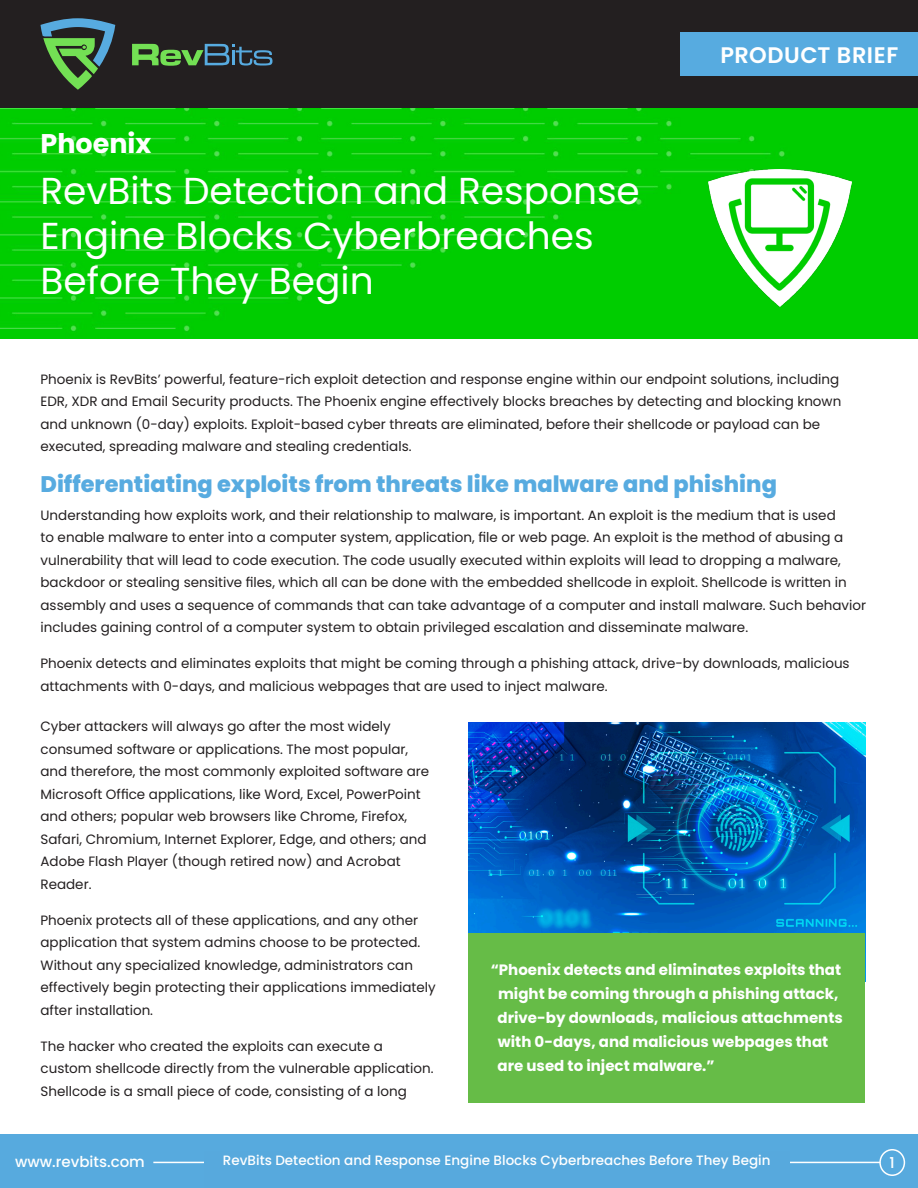
<style>
.page{position:relative;width:918px;height:1188px;background:#fff}
.page>*{position:absolute;margin:0;border:0;box-sizing:border-box;transform-origin:0 0}
.body_text{font:37.5px/45px "Poppins";color:#fff}
.body_text-2{font:700 27px "Poppins";color:#fff}
.body_text-3{font:800 22.5px "Poppins";color:#57abe0}
.t1{font:600 22.5px "Poppins";letter-spacing:.025em;color:#fff}
.body_text-4{font:700 15px/24px "Poppins";color:#fff}
.t2{font:500 15px "Poppins";color:#fff}
.t3{font:13.5px/22.5px "Poppins";color:#231f20}
.t4{font:500 13.5px "Poppins";color:#fff}
</style>
<div class="page">
<div style="left:0;top:1134px;width:918px;height:54px;background:#57aade"></div>
<div style="left:879px;top:1149px;width:26px;height:27px;border:2px solid #fff;border-radius:50%"></div>
<hr style="left:153px;top:1162px;width:727px;height:1px;background:#fff">
<div style="left:204px;top:1151px;width:585px;height:37px;background:#57a9dd"></div>
<img style="left:0;top:108px;width:918px;height:230px">
<div style="left:0;top:0;width:918px;height:108px;background:#231f20"></div>
<svg style="left:132px;top:44px;width:141px;height:22px"></svg>
<svg style="left:40px;top:18px;width:75px;height:72px"></svg>
<div style="left:680px;top:32px;width:238px;height:44px;background:#57abe0"></div>
<img style="left:708px;top:170px;width:143px;height:136px">
<img style="left:469px;top:723px;width:396px;height:210px">
<div style="left:469px;top:933px;width:396px;height:170px;background:#66bc47"></div>
<p class="body_text-2" style="left:40px;top:128px;width:112px">Phoenix</p>
<p class="body_text" style="left:40px;top:169px;width:601px">RevBits Detection and Response<br>Engine Blocks Cyberbreaches<br>Before They Begin</p>
<p class="t1" style="left:721px;top:42px;width:179px">PRODUCT BRIEF</p>
<p class="t3" style="left:40px;top:368px;width:802px">Phoenix is RevBits’ powerful, feature-rich exploit detection and response engine within our endpoint solutions, including EDR, XDR and Email Security products. The Phoenix engine effectively blocks breaches by detecting and blocking known and unknown (0-day) exploits. Exploit-based cyber threats are eliminated, before their shellcode or payload can be executed, spreading malware and stealing credentials.</p>
<p class="body_text-3" style="left:40px;top:471px;width:738px">Differentiating exploits from threats like malware and phishing</p>
<p class="t3" style="left:40px;top:504px;width:827px">Understanding how exploits work, and their relationship to malware, is important. An exploit is the medium that is used<br>to enable malware to enter into a computer system, application, file or web page. An exploit is the method of abusing a vulnerability that will lead to code execution. The code usually executed within exploits will lead to dropping a malware, backdoor or stealing sensitive files, which all can be done with the embedded shellcode in exploit. Shellcode is written in assembly and uses a sequence of commands that can take advantage of a computer and install malware. Such behavior includes gaining control of a computer system to obtain privileged escalation and disseminate malware.</p>
<p class="t3" style="left:40px;top:652px;width:811px">Phoenix detects and eliminates exploits that might be coming through a phishing attack, drive-by downloads, malicious attachments with 0-days, and malicious webpages that are used to inject malware.</p>
<p class="t3" style="left:40px;top:715px;width:390px">Cyber attackers will always go after the most widely consumed software or applications. The most popular, and therefore, the most commonly exploited software are Microsoft Office applications, like Word, Excel, PowerPoint and others; popular web browsers like Chrome, Firefox, Safari, Chromium, Internet Explorer, Edge, and others; and Adobe Flash Player (though retired now) and Acrobat Reader.</p>
<p class="t3" style="left:40px;top:909px;width:397px">Phoenix protects all of these applications, and any other application that system admins choose to be protected.<br>Without any specialized knowledge, administrators can effectively begin protecting their applications immediately after installation.</p>
<p class="t3" style="left:40px;top:1035px;width:395px">The hacker who created the exploits can execute a custom shellcode directly from the vulnerable application.<br>Shellcode is a small piece of code, consisting of a long</p>
<p class="body_text-4" style="left:498px;top:958px;width:347px;text-indent:-7px">“Phoenix detects and eliminates exploits that might be coming through a phishing attack, drive-by downloads, malicious attachments with 0-days, and malicious webpages that are used to inject malware.”</p>
<p class="t2" style="left:15px;top:1153px;width:131px">www.revbits.com</p>
<p class="t4" style="left:223px;top:1153px;width:549px">RevBits Detection and Response Engine Blocks Cyberbreaches Before They Begin</p>
<p class="t2" style="left:889px;top:1154px;width:7px">1</p>
</div>
